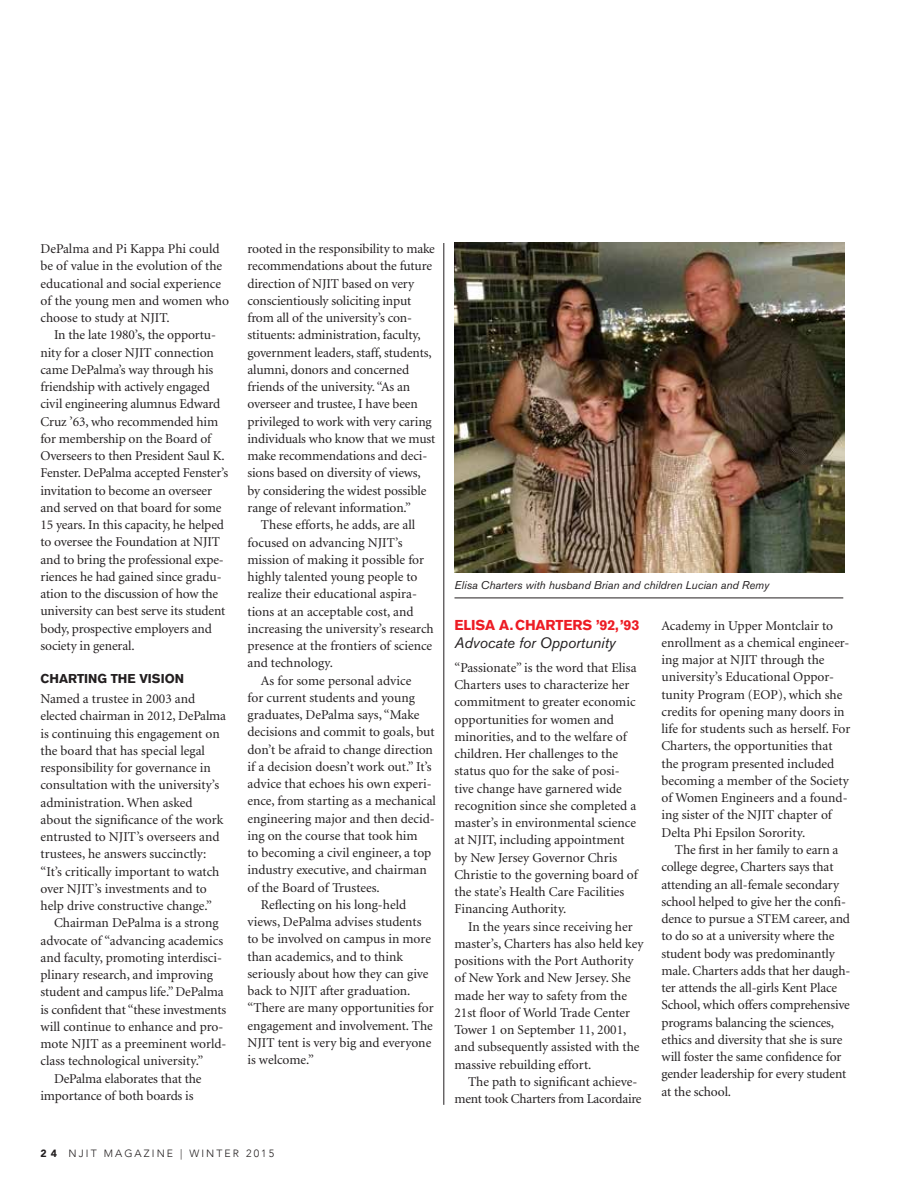
<style>
.page{position:relative;width:918px;height:1188px;background:#fff}
.page>*{position:absolute;margin:0;border:0;box-sizing:border-box;transform-origin:0 0}
.t1{font:italic 15px "Akzidenz Grotesk BQ";color:#231f20}
.t2{font:700 14.25px "Akzidenz Grotesk BQ";letter-spacing:-.01em;color:#ed1c24}
.t3{font:13.5px/17.2px "Minion";letter-spacing:-.005em;color:#231f20}
.t4{font:700 12.75px "Akzidenz Grotesk BQ";color:#231f20}
.t5{font:italic 11.25px "Akzidenz Grotesk BQ";color:#231f20}
.t6{font:300 10.5px "Avenir";letter-spacing:.2em;color:#231f20}
.s1{font-weight:900}
</style>
<div class="page">
<img style="left:454px;top:242px;width:390px;height:330px">
<hr style="left:454px;top:598px;width:389px;height:1px;background:#231f20">
<hr style="left:444px;top:243px;width:1px;height:862px;background:#231f20">
<p class="t3" style="left:40px;top:241px;width:190px">DePalma and Pi Kappa Phi could be of value in the evolution of the educational and social experience of the young men and women who choose to study at NJIT.</p>
<p class="t3" style="left:40px;top:327px;width:189px;text-indent:14px">In the late 1980’s, the opportu&shy;nity for a closer NJIT connection came DePalma’s way through his friendship with actively engaged civil engineering alumnus Edward<br>Cruz ’63, who recommended him for membership on the Board of<br>Overseers to then President Saul K.<br>Fenster. DePalma accepted Fenster’s invitation to become an overseer and served on that board for some<br>15 years. In this capacity, he helped to oversee the Foundation at NJIT and to bring the professional expe&shy;riences he had gained since gradu&shy;ation to the discussion of how the university can best serve its student body, prospective employers and society in general.</p>
<p class="t4" style="left:40px;top:671px;width:145px">CHARTING THE VISION</p>
<p class="t3" style="left:40px;top:691px;width:187px">Named a trustee in 2003 and elected chairman in 2012, DePalma is continuing this engagement on the board that has special legal responsibility for governance in consultation with the university’s administration. When asked about the significance of the work entrusted to NJIT’s overseers and trustees, he answers succinctly: “It’s critically important to watch over NJIT’s investments and to help drive constructive change.”</p>
<p class="t3" style="left:54px;top:915px;width:166px">Chairman DePalma is a strong</p>
<p class="t3" style="left:40px;top:932px;width:184px">advocate of “advancing academics</p>
<p class="t3" style="left:40px;top:950px;width:183px">and faculty, promoting interdisci-</p>
<p class="t3" style="left:40px;top:967px;width:174px">plinary research, and improving</p>
<p class="t3" style="left:40px;top:984px;width:185px">student and campus life.” DePalma</p>
<p class="t3" style="left:40px;top:1001px;width:187px">is confident that “these investments</p>
<p class="t3" style="left:40px;top:1019px;width:184px">will continue to enhance and pro-</p>
<p class="t3" style="left:40px;top:1036px;width:187px">mote NJIT as a preeminent world-</p>
<p class="t3" style="left:40px;top:1053px;width:164px">class technological university.”</p>
<p class="t3" style="left:54px;top:1070px;width:149px">DePalma elaborates that the</p>
<p class="t3" style="left:40px;top:1088px;width:155px">importance of both boards is</p>
<p class="t3" style="left:247px;top:241px;width:189px">rooted in the responsibility to make recommendations about the future direction of NJIT based on very conscientiously soliciting input from all of the university’s con&shy;stituents: administration, faculty, government leaders, staff, students, alumni, donors and concerned friends of the university. “As an overseer and trustee, I have been privileged to work with very caring individuals who know that we must make recommendations and deci&shy;sions based on diversity of views, by considering the widest possible range of relevant information.”</p>
<p class="t3" style="left:261px;top:517px;width:156px">These efforts, he adds, are all</p>
<p class="t3" style="left:247px;top:534px;width:157px">focused on advancing NJIT’s</p>
<p class="t3" style="left:247px;top:551px;width:178px">mission of making it possible for</p>
<p class="t3" style="left:247px;top:569px;width:172px">highly talented young people to</p>
<p class="t3" style="left:247px;top:586px;width:171px">realize their educational aspira-</p>
<p class="t3" style="left:247px;top:603px;width:168px">tions at an acceptable cost, and</p>
<p class="t3" style="left:247px;top:620px;width:188px">increasing the university’s research</p>
<p class="t3" style="left:247px;top:638px;width:186px">presence at the frontiers of science</p>
<p class="t3" style="left:247px;top:655px;width:87px">and technology.</p>
<p class="t3" style="left:261px;top:672px;width:152px">As for some personal advice</p>
<p class="t3" style="left:247px;top:689px;width:169px">for current students and young</p>
<p class="t3" style="left:247px;top:707px;width:173px">graduates, DePalma says, “Make</p>
<p class="t3" style="left:247px;top:724px;width:189px">decisions and commit to goals, but</p>
<p class="t3" style="left:247px;top:741px;width:187px">don’t be afraid to change direction</p>
<p class="t3" style="left:247px;top:758px;width:186px">if a decision doesn’t work out.” It’s</p>
<p class="t3" style="left:247px;top:776px;width:186px">advice that echoes his own experi-</p>
<p class="t3" style="left:247px;top:793px;width:190px">ence, from starting as a mechanical</p>
<p class="t3" style="left:247px;top:810px;width:189px">engineering major and then decid-</p>
<p class="t3" style="left:247px;top:827px;width:172px">ing on the course that took him</p>
<p class="t3" style="left:247px;top:845px;width:185px">to becoming a civil engineer, a top</p>
<p class="t3" style="left:247px;top:862px;width:181px">industry executive, and chairman</p>
<p class="t3" style="left:247px;top:879px;width:134px">of the Board of Trustees.</p>
<p class="t3" style="left:261px;top:896px;width:147px">Reflecting on his long-held</p>
<p class="t3" style="left:247px;top:914px;width:176px">views, DePalma advises students</p>
<p class="t3" style="left:247px;top:931px;width:185px">to be involved on campus in more</p>
<p class="t3" style="left:247px;top:948px;width:157px">than academics, and to think</p>
<p class="t3" style="left:247px;top:965px;width:182px">seriously about how they can give</p>
<p class="t3" style="left:247px;top:983px;width:165px">back to NJIT after graduation.</p>
<p class="t3" style="left:247px;top:1000px;width:188px">“There are many opportunities for</p>
<p class="t3" style="left:247px;top:1017px;width:187px">engagement and involvement. The</p>
<p class="t3" style="left:247px;top:1034px;width:185px">NJIT tent is very big and everyone</p>
<p class="t3" style="left:247px;top:1052px;width:68px">is welcome.”</p>
<p class="t6" style="left:40px;top:1147px;width:235px"><span class="s1">2 4</span> NJIT MAGAZINE | WINTER 2015</p>
<p class="t5" style="left:454px;top:578px;width:316px">Elisa Charters with husband Brian and children Lucian and Remy</p>
<p class="t2" style="left:454px;top:617px;width:186px">ELISA A. CHARTERS ’92, ’93</p>
<p class="t1" style="left:454px;top:634px;width:163px">Advocate for Opportunity</p>
<p class="t3" style="left:454px;top:659px;width:185px">“Passionate” is the word that Elisa<br>Charters uses to characterize her commitment to greater economic opportunities for women and minorities, and to the welfare of children. Her challenges to the status quo for the sake of posi&shy;tive change have garnered wide recognition since she completed a master’s in environmental science at NJIT, including appointment by New Jersey Governor Chris<br>Christie to the governing board of the state’s Health Care Facilities<br>Financing Authority.</p>
<p class="t3" style="left:454px;top:918px;width:191px;text-indent:14px">In the years since receiving her master’s, Charters has also held key positions with the Port Authority of New York and New Jersey. She made her way to safety from the<br>21st floor of World Trade Center<br>Tower 1 on September 11, 2001, and subsequently assisted with the massive rebuilding effort.</p>
<p class="t3" style="left:454px;top:1073px;width:189px;text-indent:14px">The path to significant achieve&shy;ment took Charters from Lacordaire</p>
<p class="t3" style="left:661px;top:617px;width:190px">Academy in Upper Montclair to enrollment as a chemical engineer&shy;ing major at NJIT through the university’s Educational Oppor&shy;tunity Program (EOP), which she credits for opening many doors in life for students such as herself. For<br>Charters, the opportunities that the program presented included becoming a member of the Society of Women Engineers and a found&shy;ing sister of the NJIT chapter of<br>Delta Phi Epsilon Sorority.</p>
<p class="t3" style="left:661px;top:842px;width:190px;text-indent:14px">The first in her family to earn a college degree, Charters says that attending an all-female secondary school helped to give her the confi&shy;dence to pursue a STEM career, and to do so at a university where the student body was predominantly male. Charters adds that her daugh&shy;ter attends the all-girls Kent Place School, which offers comprehensive programs balancing the sciences, ethics and diversity that she is sure will foster the same confidence for gender leadership for every student at the school.</p>
</div>
